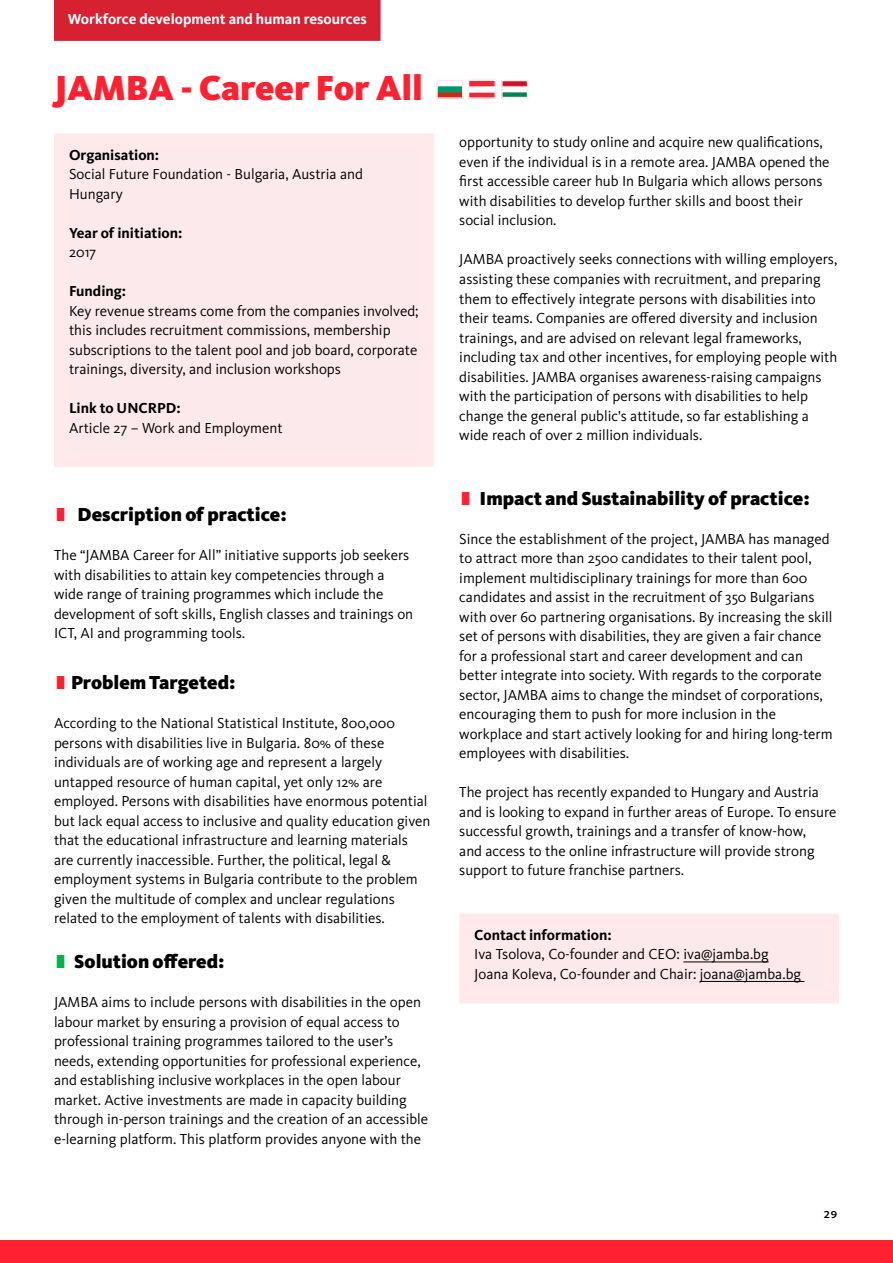
<style>
.page{position:relative;width:893px;height:1263px;background:#fff}
.page>*{position:absolute;margin:0;border:0;box-sizing:border-box;transform-origin:0 0}
.t1{font:900 36px "Kievit Pro";color:#ff2132}
.t2{font:21px "Kievit Pro";color:#000}
.t3{font:900 19.5px "Kievit Pro";color:#000}
.t4{font:15px/19.5px "Kievit Pro";color:#000}
.t5{font:700 15px "Kievit Pro";color:#000}
.t6{font:700 15px "Kievit Pro";color:#fff}
.s1{color:#ff2132}
.s2{color:#00b449}
</style>
<div class="page">
<div style="left:54px;top:0;width:327px;height:41px;background:#d62133"></div>
<div style="left:62px;top:141px;width:364px;height:319px;background:#fbe9eb"></div>
<div style="left:54px;top:133px;width:380px;height:334px;border:15px solid #ffe9eb"></div>
<div style="left:467px;top:921px;width:364px;height:75px;background:#fbe9eb"></div>
<hr style="left:683px;top:962px;width:86px;height:1px;background:#000">
<hr style="left:700px;top:981px;width:104px;height:1px;background:#000">
<div style="left:459px;top:913px;width:380px;height:90px;border:15px solid #ffe9eb"></div>
<div style="left:0;top:1240px;width:893px;height:23px;background:#ff2132"></div>
<img style="left:471px;top:83px;width:22px;height:13px">
<div style="left:468px;top:80px;width:28px;height:19px;border:2px solid #ffe9eb"></div>
<img style="left:439px;top:86px;width:22px;height:10px">
<div style="left:436px;top:80px;width:28px;height:19px;border:2px solid #ffe9eb"></div>
<img style="left:504px;top:83px;width:21px;height:12px">
<div style="left:501px;top:80px;width:27px;height:18px;border:2px solid #ffe9eb"></div>
<p class="t6" style="left:68px;top:10px;width:300px">Workforce development and human resources</p>
<h1 class="t1" style="left:54px;top:67px;width:371px">JAMBA - Career For All</h1>
<p class="t5" style="left:69px;top:146px;width:92px">Organisation:</p>
<p class="t4" style="left:69px;top:164px;width:295px">Social Future Foundation - Bulgaria, Austria and<br>Hungary</p>
<p class="t5" style="left:69px;top:224px;width:115px">Year of initiation:</p>
<p class="t4" style="left:69px;top:242px;width:29px">2017</p>
<p class="t5" style="left:69px;top:282px;width:59px">Funding:</p>
<p class="t4" style="left:69px;top:301px;width:351px">Key revenue streams come from the companies involved; this includes recruitment commissions, membership subscriptions to the talent pool and job board, corporate trainings, diversity, and inclusion workshops</p>
<p class="t5" style="left:69px;top:399px;width:113px">Link to UNCRPD:</p>
<p class="t4" style="left:69px;top:418px;width:215px">Article 27 – Work and Employment</p>
<h3 class="t3" style="left:54px;top:503px;width:234px"><span class="s1">І</span> Description of practice:</h3>
<p class="t4" style="left:54px;top:545px;width:361px">The “JAMBA Career for All” initiative supports job seekers with disabilities to attain key competencies through a wide range of training programmes which include the development of soft skills, English classes and trainings on ICT, AI and programming tools.</p>
<h3 class="t3" style="left:54px;top:671px;width:183px"><span class="s1">І</span>Problem Targeted:</h3>
<p class="t4" style="left:54px;top:713px;width:378px">According to the National Statistical Institute, 800,000 persons with disabilities live in Bulgaria. 80% of these individuals are of working age and represent a largely untapped resource of human capital, yet only 12% are employed. Persons with disabilities have enormous potential but lack equal access to inclusive and quality education given that the educational infrastructure and learning materials are currently inaccessible. Further, the political, legal &amp; employment systems in Bulgaria contribute to the problem given the multitude of complex and unclear regulations related to the employment of talents with disabilities.</p>
<h3 class="t3" style="left:54px;top:950px;width:172px"><span class="s2">І</span> Solution offered:</h3>
<p class="t4" style="left:54px;top:992px;width:376px">JAMBA aims to include persons with disabilities in the open labour market by ensuring a provision of equal access to professional training programmes tailored to the user’s needs, extending opportunities for professional experience, and establishing inclusive workplaces in the open labour market. Active investments are made in capacity building through in-person trainings and the creation of an accessible e-learning platform. This platform provides anyone with the</p>
<p class="t4" style="left:459px;top:133px;width:372px">opportunity to study online and acquire new qualifications, even if the individual is in a remote area. JAMBA opened the first accessible career hub In Bulgaria which allows persons with disabilities to develop further skills and boost their social inclusion.</p>
<p class="t4" style="left:459px;top:250px;width:380px">JAMBA proactively seeks connections with willing employers, assisting these companies with recruitment, and preparing them to effectively integrate persons with disabilities into their teams. Companies are offered diversity and inclusion trainings, and are advised on relevant legal frameworks, including tax and other incentives, for employing people with disabilities. JAMBA organises awareness-raising campaigns with the participation of persons with disabilities to help change the general public's attitude, so far establishing a wide reach of over 2 million individuals.</p>
<h3 class="t3" style="left:459px;top:486px;width:352px"><span class="s1">І</span> Impact and Sustainability of practice:</h3>
<p class="t4" style="left:459px;top:529px;width:375px">Since the establishment of the project, JAMBA has managed to attract more than 2500 candidates to their talent pool, implement multidisciplinary trainings for more than 600 candidates and assist in the recruitment of 350 Bulgarians with over 60 partnering organisations. By increasing the skill set of persons with disabilities, they are given a fair chance for a professional start and career development and can better integrate into society. With regards to the corporate sector, JAMBA aims to change the mindset of corporations, encouraging them to push for more inclusion in the workplace and start actively looking for and hiring long-term employees with disabilities.</p>
<p class="t4" style="left:459px;top:782px;width:379px">The project has recently expanded to Hungary and Austria and is looking to expand in further areas of Europe. To ensure successful growth, trainings and a transfer of know-how,<br>and access to the online infrastructure will provide strong support to future franchise partners.</p>
<p class="t5" style="left:474px;top:926px;width:139px">Contact information:</p>
<p class="t4" style="left:474px;top:944px;width:328px">Iva Tsolova, Co-founder and CEO: iva@jamba.bg<br>Joana Koleva, Co-founder and Chair: joana@jamba.bg</p>
<h2 class="t2" style="left:823px;top:1198px;width:16px">29</h2>
</div>
